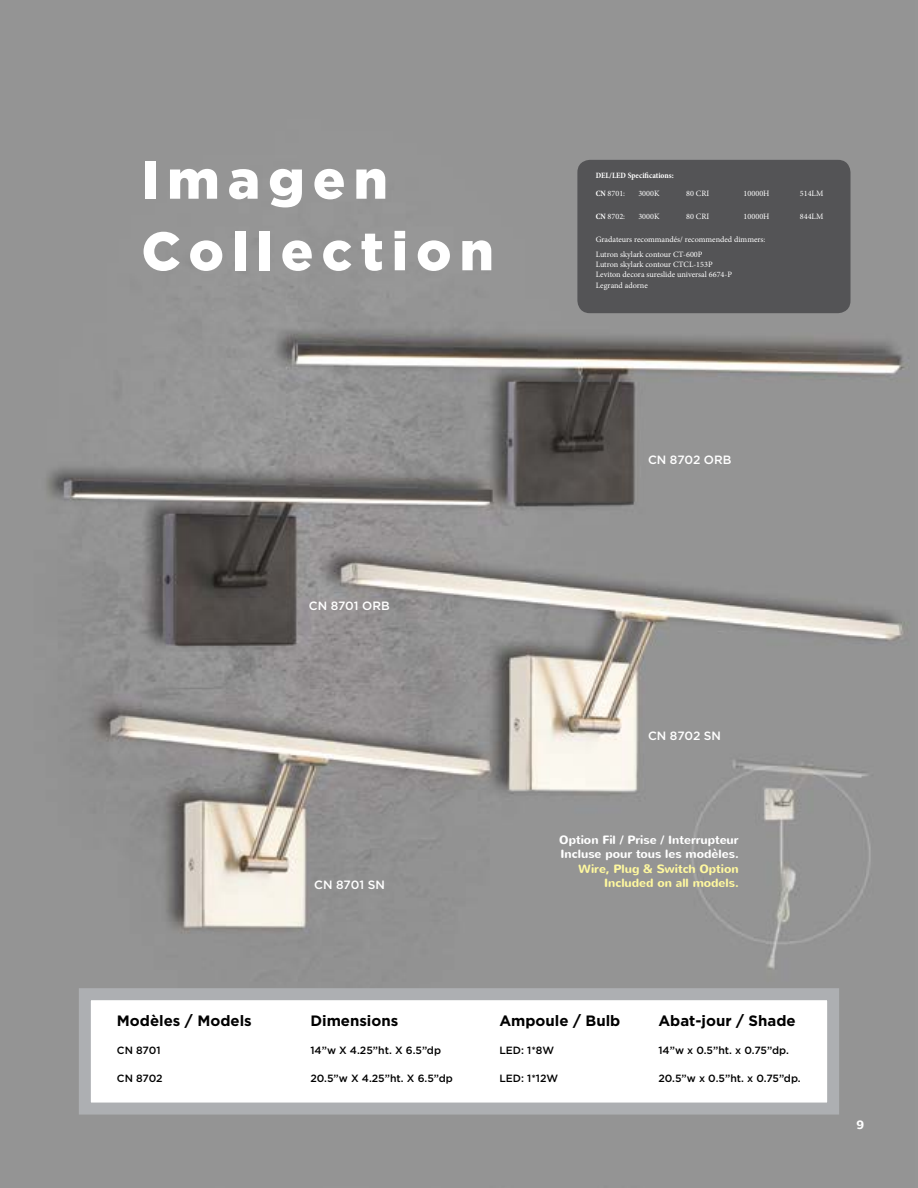
<style>
.page{position:relative;width:918px;height:1188px;background:#fff}
.page>*{position:absolute;margin:0;border:0;box-sizing:border-box;transform-origin:0 0}
.t1{font:900 54px/71.6px "Gotham";letter-spacing:.15em;color:#fff}
.t2{font:700 15px "Gotham";color:#000}
.t3{font:700 12px/14.4px "Nunito";color:#fff}
.t4{font:700 12px/14.4px "Nunito";color:#fff89f;text-align:right}
.t5{font:500 12px "Gotham";letter-spacing:-.005em;color:#fff}
.t6{font:500 10.5px "Gotham";color:#000}
.t7{font:8.25px/10.2px "Minion Pro";color:#fff}
.t8{font:700 condensed 8.25px "Minion Pro";color:#fff}
.s1{font-weight:700;font-stretch:condensed}
</style>
<div class="page">
<img style="left:0;top:0;width:918px;height:1188px">
<div style="left:79px;top:988px;width:760px;height:127px;background:#fff;border:12px solid #adafb2"></div>
<div style="left:577px;top:160px;width:274px;height:153px;background:#545456;border-radius:13px"></div>
<h1 class="t1" style="left:141px;top:143px;width:354px">Imagen<br>Collection</h1>
<p class="t8" style="left:596px;top:169px;width:80px">DEL/LED Specifications:</p>
<p class="t7" style="left:596px;top:188px;width:31px"><span class="s1">CN</span> 8701:</p>
<p class="t7" style="left:638px;top:188px;width:23px">3000K</p>
<p class="t7" style="left:686px;top:188px;width:25px">80 CRI</p>
<p class="t7" style="left:744px;top:188px;width:27px">10000H</p>
<p class="t7" style="left:800px;top:188px;width:25px">514LM</p>
<p class="t7" style="left:596px;top:211px;width:31px"><span class="s1">CN</span> 8702:</p>
<p class="t7" style="left:638px;top:211px;width:23px">3000K</p>
<p class="t7" style="left:686px;top:211px;width:25px">80 CRI</p>
<p class="t7" style="left:744px;top:211px;width:27px">10000H</p>
<p class="t7" style="left:800px;top:211px;width:25px">844LM</p>
<p class="t7" style="left:596px;top:232px;width:171px;line-height:14.9px">Gradateurs recommandés/ recommended dimmers:<br>Lutron skylark contour CT-600P</p>
<p class="t7" style="left:596px;top:259px;width:138px">Lutron skylark contour CTCL-153P<br>Leviton decora sureslide universal 6674-P<br>Legrand adorne</p>
<h3 class="t5" style="left:309px;top:598px;width:82px">CN 8701 ORB</h3>
<h3 class="t5" style="left:314px;top:877px;width:72px">CN 8701 SN</h3>
<h3 class="t5" style="left:648px;top:452px;width:85px">CN 8702 ORB</h3>
<h3 class="t5" style="left:648px;top:728px;width:75px">CN 8702 SN</h3>
<h3 class="t3" style="left:559px;top:833px;width:181px">Option Fil / Prise / Interrupteur<br>Incluse pour tous les modèles.</h3>
<h3 class="t4" style="left:579px;top:861px;width:162px">Wire, Plug &amp; Switch Option<br>Included on all models.</h3>
<h2 class="t2" style="left:117px;top:1011px;width:136px">Modèles / Models</h2>
<h2 class="t2" style="left:310px;top:1011px;width:89px">Dimensions</h2>
<h2 class="t2" style="left:499px;top:1011px;width:123px">Ampoule / Bulb</h2>
<h2 class="t2" style="left:658px;top:1011px;width:139px">Abat-jour / Shade</h2>
<p class="t6" style="left:117px;top:1043px;width:45px">CN 8701</p>
<p class="t6" style="left:310px;top:1043px;width:132px">14”w X 4.25”ht. X 6.5”dp</p>
<p class="t6" style="left:499px;top:1043px;width:56px">LED: 1*8W</p>
<p class="t6" style="left:658px;top:1043px;width:132px">14”w x 0.5”ht. x 0.75”dp.</p>
<p class="t6" style="left:117px;top:1071px;width:47px">CN 8702</p>
<p class="t6" style="left:310px;top:1071px;width:144px">20.5”w X 4.25”ht. X 6.5”dp</p>
<p class="t6" style="left:499px;top:1071px;width:60px">LED: 1*12W</p>
<p class="t6" style="left:658px;top:1071px;width:144px">20.5”w x 0.5”ht. x 0.75”dp.</p>
<h3 class="t3" style="left:856px;top:1117px;width:9px">9</h3>
</div>
